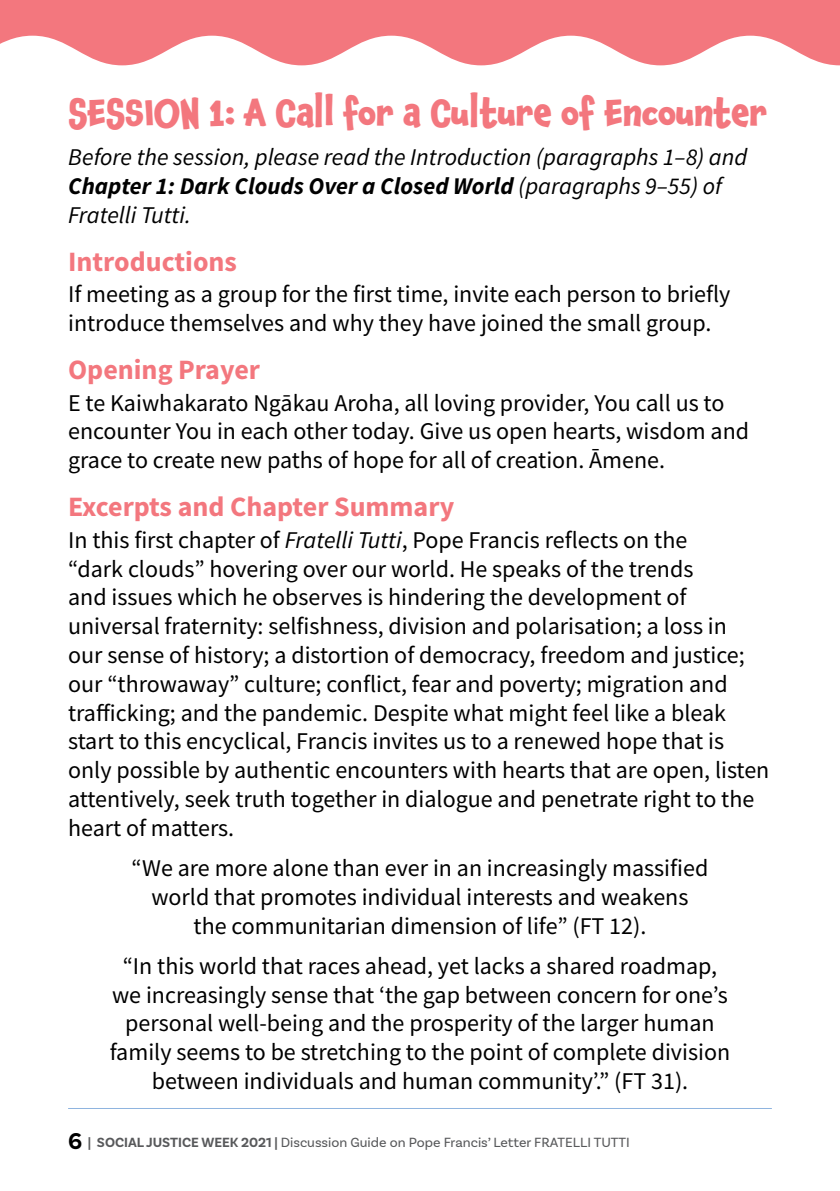
<style>
.page{position:relative;width:840px;height:1191px;background:#fff}
.page>*{position:absolute;margin:0;border:0;box-sizing:border-box;transform-origin:0 0}
.t1{font:700 36px "Chaloops";letter-spacing:-.01em;color:#f3777e}
.t2{font:700 28px "Source Sans Pro";color:#f3777e}
.t3{font:24px/28.8px "Source Sans Pro";color:#000}
.t4{font:italic 24px/28.8px "Source Sans Pro";color:#000}
.t5{font:14px "Basic Sans";color:#58595b}
.s1{font-weight:700}
.s2{font-style:italic}
.s3{font-weight:700;font-size:24px;color:#000}
</style>
<div class="page">
<hr style="left:68px;top:1108px;width:703px;height:1px;background:#8fb4df">
<svg style="left:0;top:0;width:839px;height:65px;fill:#f3777e"></svg>
<h1 class="t1" style="left:68px;top:83px;width:700px">SESSION 1: A Call for a Culture of Encounter</h1>
<p class="t4" style="left:68px;top:143px;width:680px">Before the session, please read the Introduction (paragraphs 1–8) and<br><span class="s1">Chapter 1: Dark Clouds Over a Closed World</span> (paragraphs 9–55) of<br>Fratelli Tutti.</p>
<p class="t2" style="left:68px;top:242px;width:170px">Introductions</p>
<p class="t3" style="left:68px;top:280px;width:663px">If meeting as a group for the first time, invite each person to briefly introduce themselves and why they have joined the small group.</p>
<p class="t2" style="left:68px;top:351px;width:193px">Opening Prayer</p>
<p class="t3" style="left:68px;top:388px;width:682px">E te Kaiwhakarato Ngākau Aroha, all loving provider, You call us to encounter You in each other today. Give us open hearts, wisdom and grace to create new paths of hope for all of creation. Āmene.</p>
<p class="t2" style="left:68px;top:488px;width:387px">Excerpts and Chapter Summary</p>
<p class="t3" style="left:68px;top:525px;width:702px">In this first chapter of <span class="s2">Fratelli Tutti</span>, Pope Francis reflects on the<br>“dark clouds” hovering over our world. He speaks of the trends<br>and issues which he observes is hindering the development of universal fraternity: selfishness, division and polarisation; a loss in<br>our sense of history; a distortion of democracy, freedom and justice; our “throwaway” culture; conflict, fear and poverty; migration and trafficking; and the pandemic. Despite what might feel like a bleak start to this encyclical, Francis invites us to a renewed hope that is only possible by authentic encounters with hearts that are open, listen attentively, seek truth together in dialogue and penetrate right to the heart of matters.</p>
<p class="t3" style="left:131px;top:853px;width:578px;text-align:center">“We are more alone than ever in an increasingly massified world that promotes individual interests and weakens<br>the communitarian dimension of life” (FT 12).</p>
<p class="t3" style="left:110px;top:951px;width:621px;text-align:center">“In this world that races ahead, yet lacks a shared roadmap, we increasingly sense that ‘the gap between concern for one’s personal well-being and the prosperity of the larger human family seems to be stretching to the point of complete division between individuals and human community’.” (FT 31).</p>
<p class="t5" style="left:68px;top:1133px;width:563px"><span class="s3">6</span> <span class="s1">| SOCIAL JUSTICE WEEK 2021 |</span> Discussion Guide on Pope Francis’ Letter FRATELLI TUTTI</p>
</div>
